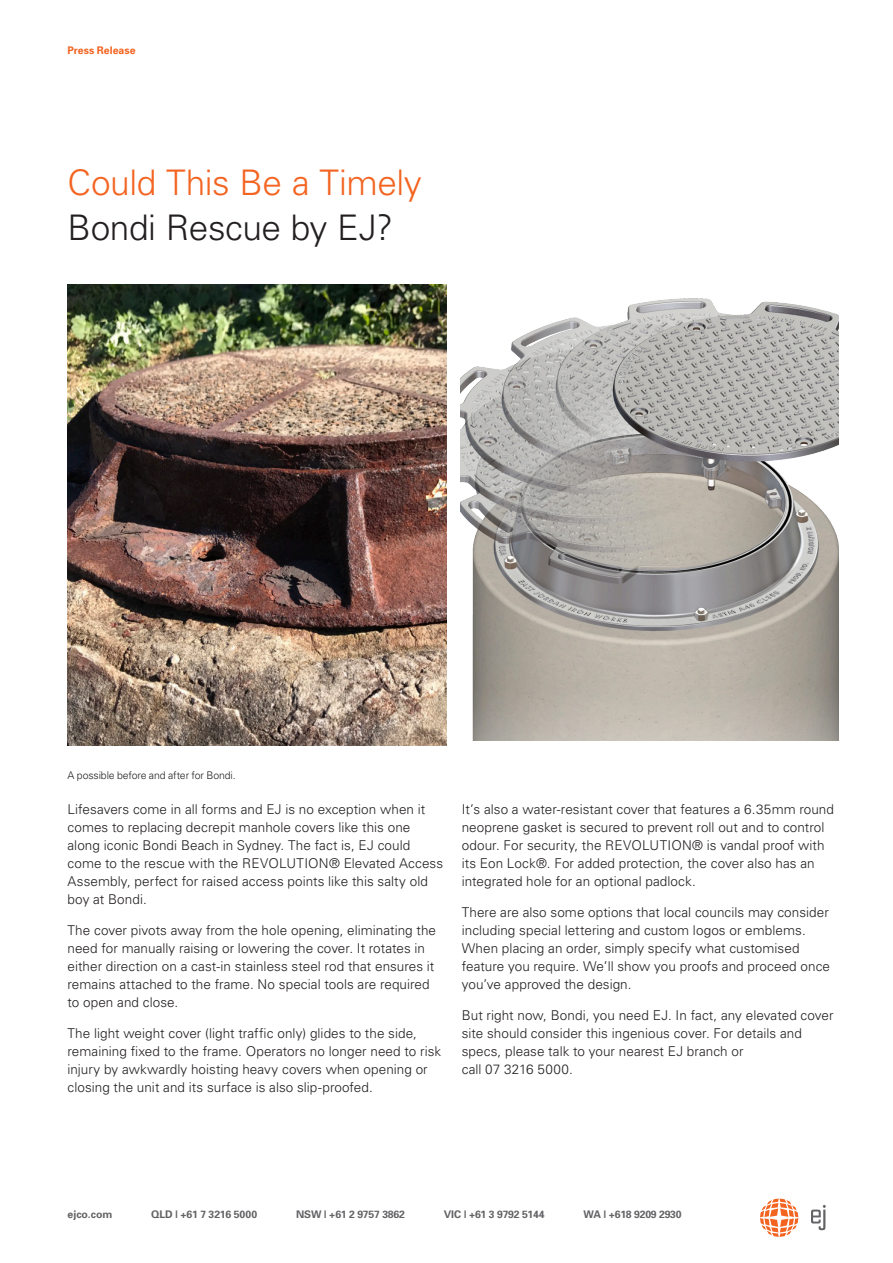
<style>
.page{position:relative;width:893px;height:1263px;background:#fff}
.page>*{position:absolute;margin:0;border:0;box-sizing:border-box;transform-origin:0 0}
.Intro_Text_1_-_Light{font:300 35.25px "Univers";letter-spacing:-.015em;color:#f36421}
.Intro_Text_1_-_Light-2{font:300 35.25px "Univers";letter-spacing:-.015em;color:#231f20}
.Intro_Text_1_-_Light-3{font:300 13.5px/18px "Univers";letter-spacing:.005em;color:#231f20}
.t1{font:700 10.5px "Univers";letter-spacing:-.025em;color:#636366}
.Caption_-_Light_7pt{font:300 10.5px "Univers";letter-spacing:-.01em;color:#231f20}
.t2{font:700 10.5px "Univers";color:#636366}
.t3{font:700 10.5px "Univers";letter-spacing:.005em;color:#f36421}
</style>
<div class="page">
<svg style="left:811px;top:1205px;width:15px;height:25px"></svg>
<svg style="left:760px;top:1198px;width:38px;height:39px"></svg>
<img style="left:68px;top:285px;width:378px;height:461px">
<img style="left:460px;top:298px;width:379px;height:443px">
<p class="t3" style="left:68px;top:44px;width:70px">Press Release</p>
<p class="Intro_Text_1_-_Light" style="left:68px;top:162px;width:356px">Could This Be a Timely</p>
<p class="Intro_Text_1_-_Light-2" style="left:68px;top:207px;width:327px">Bondi Rescue by EJ?</p>
<p class="Caption_-_Light_7pt" style="left:68px;top:769px;width:170px">A possible before and after for Bondi.</p>
<p class="Intro_Text_1_-_Light-3" style="left:68px;top:800px;width:377px">Lifesavers come in all forms and EJ is no exception when it comes to replacing decrepit manhole covers like this one along iconic Bondi Beach in Sydney. The fact is, EJ could come to the rescue with the REVOLUTION® Elevated Access Assembly, perfect for raised access points like this salty old boy at Bondi.</p>
<p class="Intro_Text_1_-_Light-3" style="left:68px;top:921px;width:370px">The cover pivots away from the hole opening, eliminating the need for manually raising or lowering the cover. It rotates in either direction on a cast-in stainless steel rod that ensures it remains attached to the frame. No special tools are required to open and close.</p>
<p class="Intro_Text_1_-_Light-3" style="left:68px;top:1024px;width:375px">The light weight cover (light traffic only) glides to the side, remaining fixed to the frame. Operators no longer need to risk injury by awkwardly hoisting heavy covers when opening or closing the unit and its surface is also slip-proofed.</p>
<p class="Intro_Text_1_-_Light-3" style="left:462px;top:800px;width:374px">It’s also a water-resistant cover that features a 6.35mm round neoprene gasket is secured to prevent roll out and to control odour. For security, the REVOLUTION® is vandal proof with its Eon Lock®. For added protection, the cover also has an integrated hole for an optional padlock.</p>
<p class="Intro_Text_1_-_Light-3" style="left:462px;top:903px;width:370px">There are also some options that local councils may consider including special lettering and custom logos or emblems.<br>When placing an order, simply specify what customised feature you require. We’ll show you proofs and proceed once you’ve approved the design.</p>
<p class="Intro_Text_1_-_Light-3" style="left:462px;top:1006px;width:373px">But right now, Bondi, you need EJ. In fact, any elevated cover site should consider this ingenious cover. For details and specs, please talk to your nearest EJ branch or<br>call 07 3216 5000.</p>
<p class="t1" style="left:68px;top:1207px;width:46px">ejco.com</p>
<p class="t2" style="left:151px;top:1207px;width:108px">QLD | +61 7 3216 5000</p>
<p class="t1" style="left:296px;top:1207px;width:110px">NSW | +61 2 9757 3862</p>
<p class="t1" style="left:444px;top:1207px;width:102px">VIC | +61 3 9792 5144</p>
<p class="t1" style="left:583px;top:1207px;width:100px">WA | +618 9209 2930</p>
</div>
